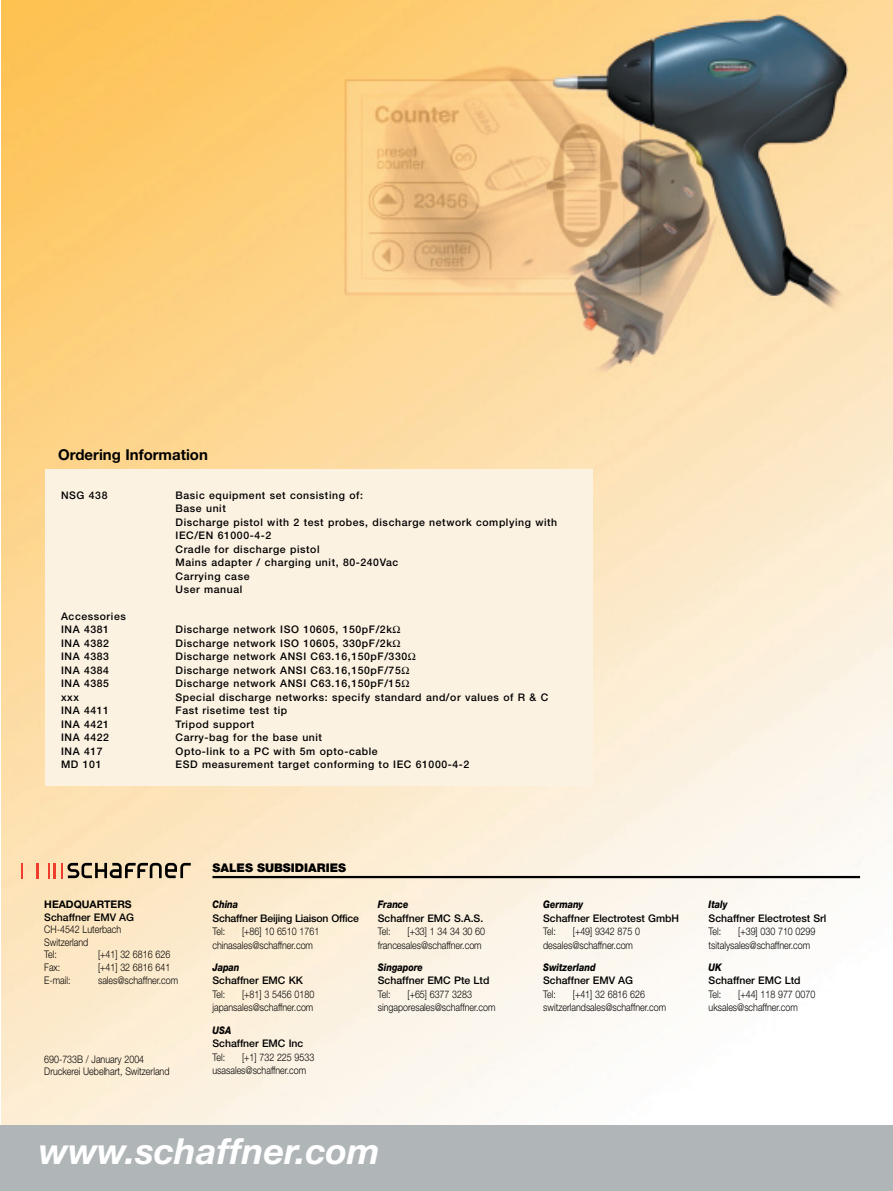
<style>
.page{position:relative;width:893px;height:1191px;background:#fff}
.page>*{position:absolute;margin:0;border:0;box-sizing:border-box;transform-origin:0 0}
.t1{font:italic 700 35.85px "Helvetica Neue";color:#fff}
.t2{font:700 15px "Helvetica Neue";color:#000}
.t3{font:900 12px "Helvetica Neue";color:#000}
.t4{font:500 10.5px/13.5px "Helvetica Neue";letter-spacing:.055em;color:#000}
.t5{font:300 10.5px/13.5px "Helvetica Neue";color:#000;scale:.85 1}
.t6{font:500 10.5px "Helvetica Neue";color:#000}
.t7{font:italic 800 10.5px "Helvetica Neue";color:#000;scale:.85 1}
.t8{font:500 10.5px "Helvetica Neue";letter-spacing:-.015em;color:#000}
.t9{font:700 10.5px "Helvetica Neue";color:#000}
</style>
<div class="page">
<img style="left:2px;top:0;width:891px;height:1126px">
<hr style="left:212px;top:876px;width:648px;height:2px;background:#000">
<div style="left:45px;top:469px;width:548px;height:316px;background:#fcf2e2"></div>
<div style="left:0;top:1126px;width:893px;height:65px;background:#b0b6b8"></div>
<hr style="left:53px;top:863px;width:3px;height:15px;background:#ef3c2d">
<svg style="left:48px;top:863px;width:1px;height:15px"></svg>
<svg style="left:37px;top:863px;width:2px;height:15px"></svg>
<svg style="left:21px;top:863px;width:1px;height:15px"></svg>
<svg style="left:61px;top:863px;width:130px;height:15px;background:#988870"></svg>
<h2 class="t2" style="left:58px;top:449px;width:151px">Ordering Information</h2>
<p class="t4" style="left:61px;top:489px;width:48px">NSG 438</p>
<p class="t4" style="left:176px;top:489px;width:383px">Basic equipment set consisting of:<br>Base unit<br>Discharge pistol with 2 test probes, discharge network complying with<br>IEC/EN 61000-4-2<br>Cradle for discharge pistol<br>Mains adapter / charging unit, 80-240Vac<br>Carrying case<br>User manual</p>
<p class="t4" style="left:61px;top:610px;width:66px">Accessories<br>INA 4381</p>
<p class="t4" style="left:176px;top:624px;width:218px">Discharge network ISO 10605, 150pF/2k</p>
<p class="t4" style="left:61px;top:637px;width:49px">INA 4382</p>
<p class="t4" style="left:176px;top:637px;width:218px">Discharge network ISO 10605, 330pF/2k</p>
<p class="t4" style="left:61px;top:651px;width:50px">INA 4383</p>
<p class="t4" style="left:176px;top:651px;width:233px">Discharge network ANSI C63.16,150pF/330</p>
<p class="t4" style="left:61px;top:664px;width:50px">INA 4384</p>
<p class="t4" style="left:176px;top:664px;width:227px">Discharge network ANSI C63.16,150pF/75</p>
<p class="t4" style="left:61px;top:678px;width:50px">INA 4385</p>
<p class="t4" style="left:176px;top:678px;width:227px">Discharge network ANSI C63.16,150pF/15</p>
<p class="t4" style="left:61px;top:691px;width:20px">xxx</p>
<p class="t4" style="left:176px;top:691px;width:374px">Special discharge networks: specify standard and/or values of R &amp; C</p>
<p class="t4" style="left:61px;top:704px;width:49px">INA 4411</p>
<p class="t4" style="left:176px;top:704px;width:113px">Fast risetime test tip</p>
<p class="t4" style="left:61px;top:718px;width:49px">INA 4421</p>
<p class="t4" style="left:176px;top:718px;width:80px">Tripod support</p>
<p class="t4" style="left:61px;top:731px;width:49px">INA 4422</p>
<p class="t4" style="left:176px;top:731px;width:148px">Carry-bag for the base unit</p>
<p class="t4" style="left:61px;top:745px;width:43px">INA 417</p>
<p class="t4" style="left:176px;top:745px;width:204px">Opto-link to a PC with 5m opto-cable</p>
<p class="t4" style="left:61px;top:758px;width:42px">MD 101</p>
<p class="t4" style="left:176px;top:758px;width:295px">ESD measurement target conforming to IEC 61000-4-2</p>
<p class="t9" style="left:44px;top:900px;width:89px">HEADQUARTERS</p>
<p class="t6" style="left:44px;top:913px;width:91px">Schaffner EMV AG</p>
<p class="t5" style="left:44px;top:924px;width:92px;line-height:12.6px">CH-4542 Luterbach<br>Switzerland<br>Tel:</p>
<p class="t5" style="left:98px;top:949px;width:86px">[+41] 32 6816 626</p>
<p class="t5" style="left:44px;top:961px;width:20px">Fax:</p>
<p class="t5" style="left:98px;top:961px;width:86px">[+41] 32 6816 641</p>
<p class="t5" style="left:44px;top:974px;width:33px">E-mail:</p>
<p class="t5" style="left:98px;top:974px;width:96px">sales@schaffner.com</p>
<p class="t5" style="left:44px;top:1053px;width:149px;line-height:12.6px">690-733B / January 2004<br>Druckerei Uebelhart, Switzerland</p>
<p class="t3" style="left:212px;top:863px;width:135px">SALES SUBSIDIARIES</p>
<p class="t7" style="left:212px;top:900px;width:32px">China</p>
<p class="t8" style="left:212px;top:914px;width:148px">Schaffner Beijing Liaison Office</p>
<p class="t5" style="left:212px;top:925px;width:16px">Tel:</p>
<p class="t5" style="left:212px;top:925px;width:127px;text-indent:30px">[+86] 10 6510 1761 chinasales@schaffner.com</p>
<p class="t7" style="left:212px;top:963px;width:33px">Japan</p>
<p class="t6" style="left:212px;top:977px;width:92px">Schaffner EMC KK</p>
<p class="t5" style="left:212px;top:988px;width:16px">Tel:</p>
<p class="t5" style="left:212px;top:988px;width:121px;text-align:right">[+81] 3 5456 0180 japansales@schaffner.com</p>
<p class="t7" style="left:212px;top:1026px;width:24px">USA</p>
<p class="t6" style="left:212px;top:1039px;width:92px">Schaffner EMC Inc</p>
<p class="t5" style="left:212px;top:1051px;width:16px">Tel:</p>
<p class="t5" style="left:212px;top:1051px;width:121px;text-indent:30px">[+1] 732 225 9533 usasales@schaffner.com</p>
<p class="t7" style="left:378px;top:900px;width:38px">France</p>
<p class="t6" style="left:378px;top:914px;width:107px">Schaffner EMC S.A.S.</p>
<p class="t5" style="left:378px;top:925px;width:16px">Tel:</p>
<p class="t5" style="left:378px;top:925px;width:128px;text-indent:30px">[+33] 1 34 34 30 60 francesales@schaffner.com</p>
<p class="t7" style="left:378px;top:963px;width:55px">Singapore</p>
<p class="t6" style="left:378px;top:977px;width:113px">Schaffner EMC Pte Ltd</p>
<p class="t5" style="left:378px;top:988px;width:16px">Tel:</p>
<p class="t5" style="left:378px;top:988px;width:140px;text-align:center">[+65] 6377 3283 singaporesales@schaffner.com</p>
<h1 class="t1" style="left:39px;top:1138px;width:342px">www.schaffner.com</h1>
<p class="t7" style="left:543px;top:900px;width:49px">Germany</p>
<p class="t6" style="left:543px;top:914px;width:137px">Schaffner Electrotest GmbH</p>
<p class="t5" style="left:543px;top:925px;width:16px">Tel:</p>
<p class="t5" style="left:543px;top:925px;width:116px;text-indent:30px">[+49] 9342 875 0 desales@schaffner.com</p>
<p class="t7" style="left:543px;top:963px;width:63px">Switzerland</p>
<p class="t6" style="left:543px;top:977px;width:91px">Schaffner EMV AG</p>
<p class="t5" style="left:543px;top:988px;width:16px">Tel:</p>
<p class="t5" style="left:543px;top:988px;width:146px;text-indent:30px">[+41] 32 6816 626 switzerlandsales@schaffner.com</p>
<p class="t7" style="left:709px;top:900px;width:24px">Italy</p>
<p class="t6" style="left:709px;top:914px;width:119px">Schaffner Electrotest Srl</p>
<p class="t5" style="left:709px;top:925px;width:16px">Tel:</p>
<p class="t5" style="left:709px;top:925px;width:127px;text-indent:30px">[+39] 030 710 0299 tsitalysales@schaffner.com</p>
<p class="t7" style="left:709px;top:963px;width:17px">UK</p>
<p class="t6" style="left:709px;top:977px;width:94px">Schaffner EMC Ltd</p>
<p class="t5" style="left:709px;top:988px;width:16px">Tel:</p>
<p class="t5" style="left:709px;top:988px;width:127px;text-indent:30px">[+44] 118 977 0070 uksales@schaffner.com</p>
</div>
